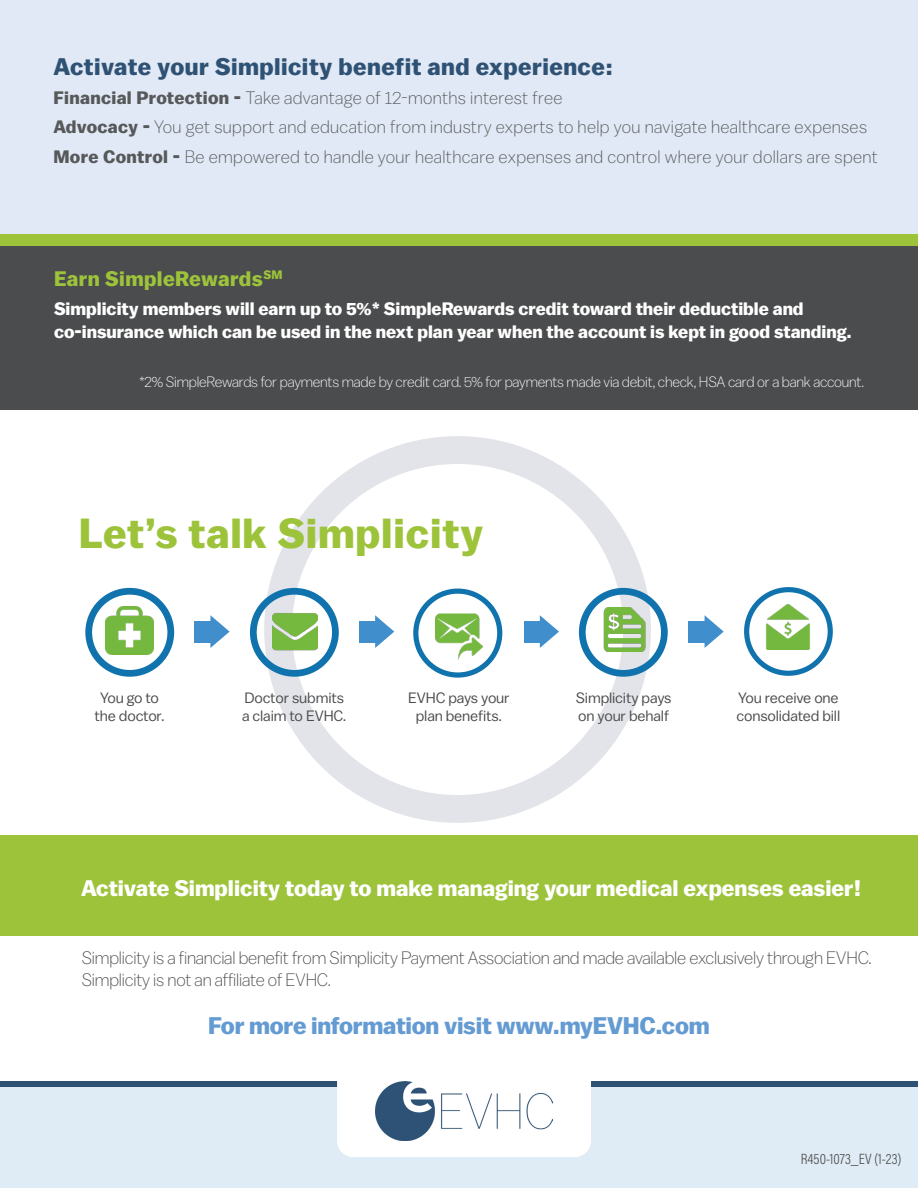
<style>
.page{position:relative;width:918px;height:1188px;background:#fff}
.page>*{position:absolute;margin:0;border:0;box-sizing:border-box;transform-origin:0 0}
.FAQ_Numbered_List{font:700 42px "Balto";letter-spacing:.02em;color:#9dc33b}
.FAQ_Numbered_List-2{font:700 24px "Balto";letter-spacing:.02em;color:#2f5274}
.FAQ_Answers{font:700 24px "Balto";letter-spacing:-.01em;color:#639bd2}
.FAQ_Numbered_List-3{font:700 22.5px "Balto";color:#fff}
.FAQ_Numbered_List-4{font:700 21px "Balto";letter-spacing:.02em;color:#9dc33b}
.FAQ_Numbered_List-5{font:300 18px "Balto";letter-spacing:.02em;color:#57585a}
.FAQ_Numbered_List-6{font:700 18px/22.5px "Balto";color:#fff}
.FAQ_Answers-2{font:300 18px/22.5px "Balto";letter-spacing:-.01em;color:#4b4c4d}
.FAQ_Numbered_List-7{font:15px/18px "Balto";letter-spacing:-.01em;color:#4b4c4d;text-align:center}
.FAQ_Answers-3{font:300 15px "Balto";letter-spacing:-.01em;color:#fff}
.Body{font:300 15px "Acumin Pro Cond";letter-spacing:.005em;color:#4b4c4d}
.s1{font-weight:700}
</style>
<div class="page">
<div style="left:0;top:1082px;width:918px;height:106px;background:#dfecf5"></div>
<div style="left:0;top:1081px;width:918px;height:6px;background:#2f5274"></div>
<div style="left:264px;top:436px;width:387px;height:387px;border:28px solid #e2e4e9;border-radius:50%"></div>
<div style="left:250px;top:588px;width:89px;height:89px;border:7px solid #1173ad;border-radius:50%"></div>
<img style="left:272px;top:609px;width:45px;height:45px">
<img style="left:766px;top:605px;width:44px;height:45px">
<div style="left:744px;top:587px;width:89px;height:89px;border:5px solid #1173ad;border-radius:50%"></div>
<div style="left:85px;top:588px;width:89px;height:89px;border:7px solid #1173ad;border-radius:50%"></div>
<img style="left:106px;top:606px;width:48px;height:48px">
<div style="left:579px;top:588px;width:89px;height:89px;border:7px solid #1173ad;border-radius:50%"></div>
<img style="left:603px;top:607px;width:43px;height:44px">
<div style="left:413px;top:589px;width:89px;height:89px;border:5px solid #1173ad;border-radius:50%"></div>
<img style="left:436px;top:614px;width:46px;height:46px">
<svg style="left:210px;top:615px;width:20px;height:33px"></svg>
<div style="left:194px;top:621px;width:17px;height:21px;background:#408ecc"></div>
<svg style="left:375px;top:615px;width:19px;height:33px"></svg>
<div style="left:359px;top:621px;width:17px;height:21px;background:#408ecc"></div>
<svg style="left:540px;top:615px;width:19px;height:33px"></svg>
<div style="left:524px;top:621px;width:17px;height:21px;background:#408ecc"></div>
<svg style="left:705px;top:615px;width:19px;height:33px"></svg>
<div style="left:688px;top:621px;width:17px;height:21px;background:#408ecc"></div>
<div style="left:0;top:835px;width:918px;height:101px;background:#9dc33b"></div>
<div style="left:0;top:0;width:918px;height:255px;background:#e0e9f5"></div>
<div style="left:0;top:234px;width:918px;height:14px;background:#9dc33b"></div>
<div style="left:0;top:246px;width:918px;height:163px;background:#4b4c4d"></div>
<div style="left:337px;top:1065px;width:254px;height:92px;background:#fff;border-radius:16px"></div>
<img style="left:375px;top:1081px;width:178px;height:60px">
<p class="FAQ_Numbered_List-2" style="left:53px;top:52px;width:561px">Activate your Simplicity benefit and experience:</p>
<p class="FAQ_Numbered_List-5" style="left:53px;top:87px;width:511px"><span class="s1">Financial Protection -</span> Take advantage of 12-months interest free</p>
<p class="FAQ_Numbered_List-5" style="left:53px;top:117px;width:815px"><span class="s1">Advocacy -</span> You get support and education from industry experts to help you navigate healthcare expenses</p>
<p class="FAQ_Numbered_List-5" style="left:53px;top:146px;width:826px"><span class="s1">More Control -</span> Be empowered to handle your healthcare expenses and control where your dollars are spent</p>
<p class="FAQ_Numbered_List-4" style="left:54px;top:266px;width:230px">Earn SimpleRewards<sup>SM</sup></p>
<p class="FAQ_Numbered_List-6" style="left:54px;top:297px;width:799px">Simplicity members will earn up to 5%* SimpleRewards credit toward their deductible and co-insurance which can be used in the next plan year when the account is kept in good standing.</p>
<p class="FAQ_Answers-3" style="left:140px;top:373px;width:726px">*2% SimpleRewards for payments made by credit card. 5% for payments made via debit, check, HSA card or a bank account.</p>
<p class="FAQ_Numbered_List" style="left:79px;top:508px;width:406px">Let’s talk Simplicity</p>
<p class="FAQ_Numbered_List-7" style="left:94px;top:689px;width:72px">You go to the doctor.</p>
<p class="FAQ_Numbered_List-7" style="left:244px;top:689px;width:101px">Doctor submits</p>
<p class="FAQ_Numbered_List-7" style="left:242px;top:707px;width:106px">a claim to EVHC.</p>
<p class="FAQ_Numbered_List-7" style="left:408px;top:689px;width:103px">EVHC pays your plan benefits.</p>
<p class="FAQ_Numbered_List-7" style="left:576px;top:689px;width:97px;text-align:left">Simplicity pays on your behalf</p>
<p class="FAQ_Numbered_List-7" style="left:737px;top:689px;width:105px;text-align:left">You receive one consolidated bill</p>
<p class="FAQ_Numbered_List-3" style="left:81px;top:875px;width:782px">Activate Simplicity today to make managing your medical expenses easier!</p>
<p class="FAQ_Answers-2" style="left:82px;top:946px;width:791px">Simplicity is a financial benefit from Simplicity Payment Association and made available exclusively through EVHC.<br>Simplicity is not an affiliate of EVHC.</p>
<p class="FAQ_Answers" style="left:208px;top:1011px;width:503px">For more information visit www.myEVHC.com</p>
<p class="Body" style="left:801px;top:1149px;width:102px">R450-1073_EV (1-23)</p>
</div>
